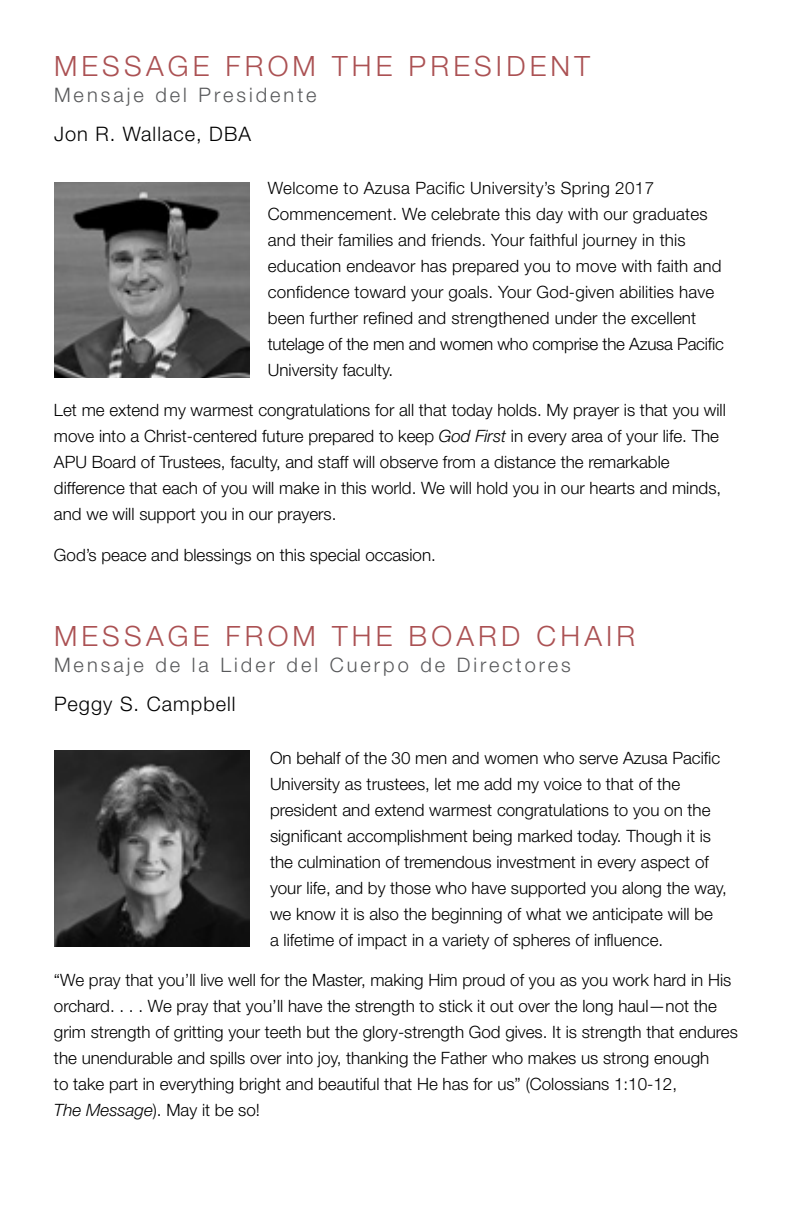
<style>
.page{position:relative;width:792px;height:1224px;background:#fff}
.page>*{position:absolute;margin:0;border:0;box-sizing:border-box;transform-origin:0 0}
.t1{font:300 28px "Helvetica Neue";letter-spacing:.15em;color:#ab5153}
.t2{font:300 20px "Helvetica Neue";letter-spacing:.15em;color:#58595b}
.t3{font:300 20px "Helvetica Neue";letter-spacing:.05em;color:#000}
.t4{font:300 17px/26px "Helvetica Neue";color:#000}
.s1{font-style:italic}
</style>
<div class="page">
<img style="left:54px;top:751px;width:196px;height:196px">
<img style="left:54px;top:182px;width:196px;height:196px">
<h1 class="t1" style="left:54px;top:49px;width:538px">MESSAGE FROM THE PRESIDENT</h1>
<p class="t2" style="left:54px;top:83px;width:264px">Mensaje del Presidente</p>
<p class="t3" style="left:54px;top:122px;width:198px">Jon R. Wallace, DBA</p>
<p class="t4" style="left:268px;top:175px;width:457px">Welcome to Azusa Pacific University’s Spring 2017<br>Commencement. We celebrate this day with our graduates and their families and friends. Your faithful journey in this education endeavor has prepared you to move with faith and confidence toward your goals. Your God-given abilities have been further refined and strengthened under the excellent tutelage of the men and women who comprise the Azusa Pacific University faculty.</p>
<p class="t4" style="left:54px;top:397px;width:673px">Let me extend my warmest congratulations for all that today holds. My prayer is that you will move into a Christ-centered future prepared to keep <span class="s1">God First</span> in every area of your life. The APU Board of Trustees, faculty, and staff will observe from a distance the remarkable difference that each of you will make in this world. We will hold you in our hearts and minds, and we will support you in our prayers.</p>
<p class="t4" style="left:54px;top:541px;width:383px">God’s peace and blessings on this special occasion.</p>
<h1 class="t1" style="left:54px;top:619px;width:583px">MESSAGE FROM THE BOARD CHAIR</h1>
<p class="t2" style="left:54px;top:652px;width:518px">Mensaje de la Lider del Cuerpo de Directores</p>
<p class="t3" style="left:54px;top:691px;width:183px">Peggy S. Campbell</p>
<p class="t4" style="left:270px;top:744px;width:458px">On behalf of the 30 men and women who serve Azusa Pacific University as trustees, let me add my voice to that of the president and extend warmest congratulations to you on the significant accomplishment being marked today. Though it is the culmination of tremendous investment in every aspect of your life, and by those who have supported you along the way, we know it is also the beginning of what we anticipate will be<br>a lifetime of impact in a variety of spheres of influence.</p>
<p class="t4" style="left:54px;top:967px;width:685px">“We pray that you’ll live well for the Master, making Him proud of you as you work hard in His orchard. . . . We pray that you’ll have the strength to stick it out over the long haul—not the grim strength of gritting your teeth but the glory-strength God gives. It is strength that endures the unendurable and spills over into joy, thanking the Father who makes us strong enough<br>to take part in everything bright and beautiful that He has for us” (Colossians 1:10-12,<br><span class="s1">The Message</span>). May it be so!</p>
</div>
